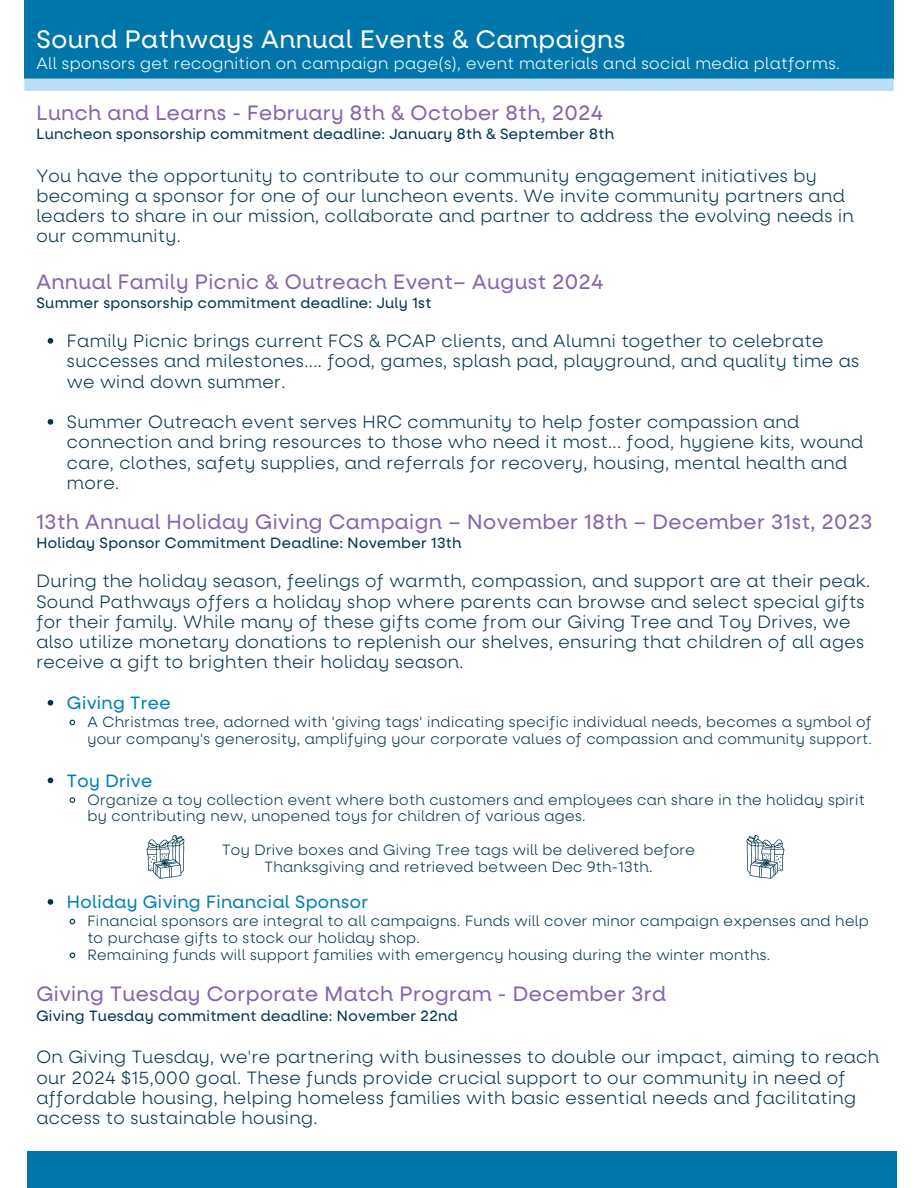
<style>
.page{position:relative;width:918px;height:1188px;background:#fff}
.page>*{position:absolute;margin:0;border:0;box-sizing:border-box;transform-origin:0 0}
.t1{font:25.5px "Neulis Alt";letter-spacing:.025em;color:#fff}
.t2{font:21px "Neulis Alt";letter-spacing:.025em;color:#8765ac}
.t3{font:21px "Neulis Alt";letter-spacing:.025em;color:#8764ac}
.t4{font:300 18px/20.2px "Neulis Alt";letter-spacing:.025em;color:#01344b}
.t5{font:18px "Neulis Alt";letter-spacing:.025em;color:#017fb6}
.t6{font:300 16.5px "Neulis Alt";letter-spacing:.025em;color:#fff}
.t7{font:300 15px/16.8px "Neulis Alt";letter-spacing:.025em;color:#01344b}
.t8{font:15px "Neulis Alt";letter-spacing:.025em;color:#01344b}
.s1{color:#8764ac}
</style>
<div class="page">
<div style="left:24px;top:0;width:870px;height:79px;background:#0076aa"></div>
<div style="left:27px;top:1151px;width:870px;height:37px;background:#0076aa"></div>
<div style="left:24px;top:79px;width:870px;height:12px;background:#bbddf6"></div>
<svg style="left:48px;top:338px;width:5px;height:6px"></svg>
<svg style="left:48px;top:419px;width:5px;height:6px"></svg>
<svg style="left:48px;top:700px;width:5px;height:6px"></svg>
<svg style="left:69px;top:719px;width:7px;height:7px"></svg>
<svg style="left:48px;top:778px;width:5px;height:5px"></svg>
<svg style="left:69px;top:797px;width:7px;height:6px"></svg>
<svg style="left:48px;top:899px;width:5px;height:6px"></svg>
<svg style="left:69px;top:918px;width:7px;height:7px"></svg>
<svg style="left:69px;top:952px;width:7px;height:7px"></svg>
<svg style="left:147px;top:835px;width:37px;height:44px"></svg>
<svg style="left:747px;top:835px;width:37px;height:44px"></svg>
<h2 class="t1" style="left:36px;top:23px;width:590px">Sound Pathways Annual Events &amp; Campaigns</h2>
<h2 class="t6" style="left:36px;top:53px;width:805px">All sponsors get recognition on campaign page(s), event materials and social media platforms.</h2>
<p class="t3" style="left:36px;top:99px;width:568px">Lunch and Learns - February 8th &amp; October 8th, 2024</p>
<p class="t8" style="left:36px;top:124px;width:579px">Luncheon sponsorship commitment deadline: January 8th &amp; September 8th</p>
<h2 class="t4" style="left:36px;top:166px;width:819px">You have the opportunity to contribute to our community engagement initiatives by becoming a sponsor for one of our luncheon events. We invite community partners and leaders to share in our mission, collaborate and partner to address the evolving needs in our community.</h2>
<h1 class="t2" style="left:36px;top:268px;width:569px">Annual Family Picnic &amp; Outreach Event– August 2024</h1>
<h1 class="t8" style="left:36px;top:293px;width:396px">Summer sponsorship commitment deadline: July 1st</h1>
<p class="t4" style="left:67px;top:331px;width:794px">Family Picnic brings current FCS &amp; PCAP clients, and Alumni together to celebrate successes and milestones.... food, games, splash pad, playground, and quality time as we wind down summer.</p>
<p class="t4" style="left:67px;top:412px;width:798px">Summer Outreach event serves HRC community to help foster compassion and connection and bring resources to those who need it most... food, hygiene kits, wound care, clothes, safety supplies, and referrals for recovery, housing, mental health and more.</p>
<h1 class="t2" style="left:36px;top:509px;width:838px"><span class="s1">1</span>3th Annual Holiday Giving Campaign – November 18th – December 31st, 2023</h1>
<h1 class="t8" style="left:36px;top:534px;width:427px">Holiday Sponsor Commitment Deadline: November 13th</h1>
<h2 class="t4" style="left:36px;top:572px;width:835px">During the holiday season, feelings of warmth, compassion, and support are at their peak.<br>Sound Pathways offers a holiday shop where parents can browse and select special gifts for their family. While many of these gifts come from our Giving Tree and Toy Drives, we also utilize monetary donations to replenish our shelves, ensuring that children of all ages receive a gift to brighten their holiday season.</h2>
<p class="t5" style="left:67px;top:691px;width:105px">Giving Tree</p>
<p class="t7" style="left:87px;top:714px;width:786px">A Christmas tree, adorned with 'giving tags' indicating specific individual needs, becomes a symbol of your company's generosity, amplifying your corporate values of compassion and community support.</p>
<p class="t5" style="left:67px;top:769px;width:87px">Toy Drive</p>
<p class="t7" style="left:87px;top:791px;width:779px">Organize a toy collection event where both customers and employees can share in the holiday spirit by contributing new, unopened toys for children of various ages.</p>
<p class="t7" style="left:222px;top:842px;width:474px">Toy Drive boxes and Giving Tree tags will be delivered before</p>
<p class="t7" style="left:265px;top:859px;width:389px">Thanksgiving and retrieved between Dec 9th-13th.</p>
<p class="t5" style="left:67px;top:891px;width:303px">Holiday Giving Financial Sponsor</p>
<p class="t7" style="left:87px;top:913px;width:783px">Financial sponsors are integral to all campaigns. Funds will cover minor campaign expenses and help to purchase gifts to stock our holiday shop.</p>
<p class="t7" style="left:87px;top:947px;width:684px">Remaining funds will support families with emergency housing during the winter months.</p>
<h1 class="t3" style="left:36px;top:981px;width:631px">Giving Tuesday Corporate Match Program - December 3rd</h1>
<h1 class="t8" style="left:36px;top:1006px;width:423px">Giving Tuesday commitment deadline: November 22nd</h1>
<h2 class="t4" style="left:36px;top:1047px;width:844px">On Giving Tuesday, we're partnering with businesses to double our impact, aiming to reach our 2024 $15,000 goal. These funds provide crucial support to our community in need of affordable housing, helping homeless families with basic essential needs and facilitating access to sustainable housing.</h2>
</div>
